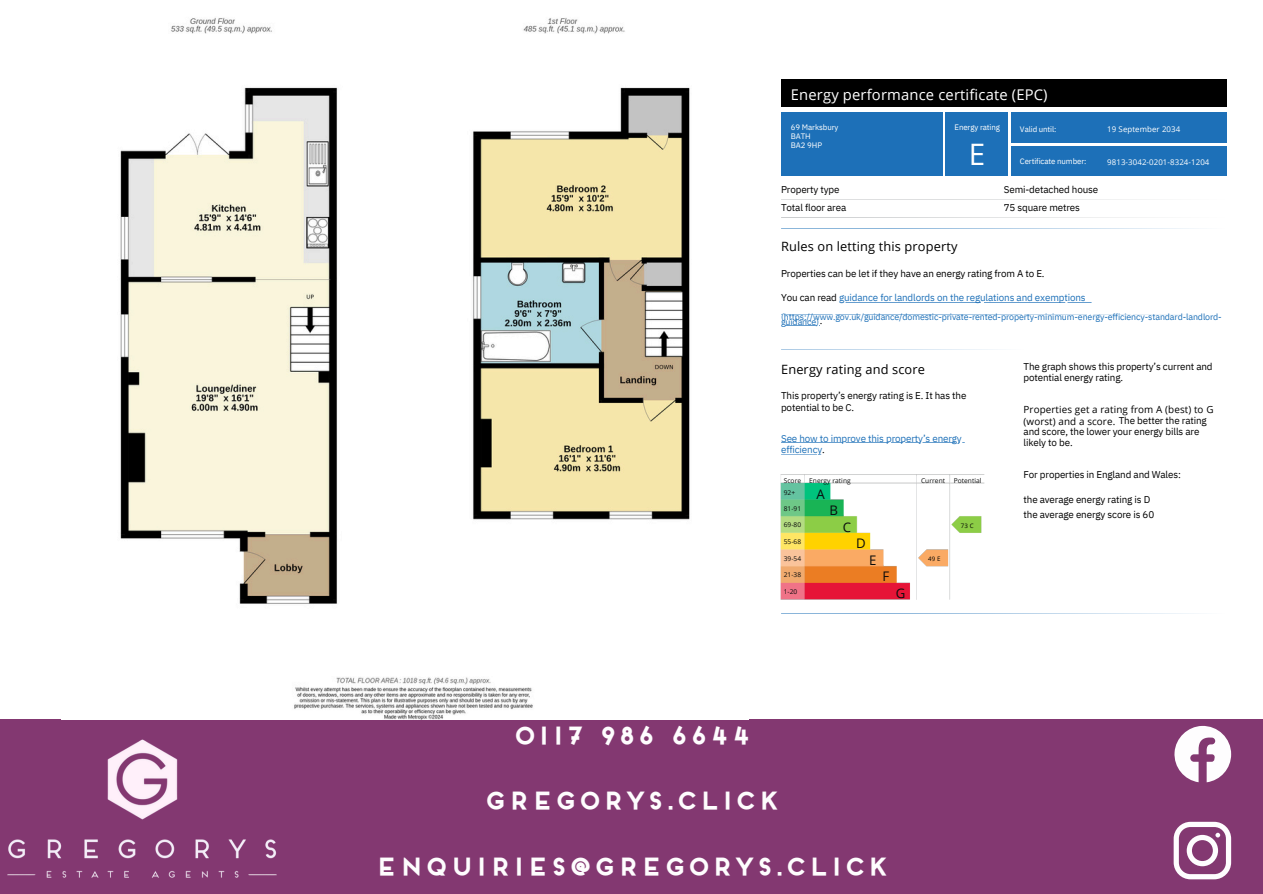
<style>
.page{position:relative;width:1263px;height:894px;background:#fff}
.page>*{position:absolute;margin:0;border:0;box-sizing:border-box;transform-origin:0 0}
.t1{font:29.55px "Open Sans";color:#fff}
.t2{font:700 24px "Frontage";color:#fefdfe}
.t3{font:14.7px "Open Sans";letter-spacing:.01em;color:#fff}
.t4{font:13.2px "Open Sans";color:#0b0c0c}
.t5{font:12.75px "Open Sans";letter-spacing:.01em;color:#000}
.t6{font:9.9px/17.5px "IBM Plex Sans";letter-spacing:-.015em;color:#000}
.t7{font:9.9px/11.6px "IBM Plex Sans";letter-spacing:-.015em;color:#1d70b8}
.t8{font:9.9px "Open Sans";letter-spacing:.01em;color:#000}
.t9{font:8.85px "IBM Plex Sans";letter-spacing:-.015em;color:#1d70b8}
.t10{font:7.95px/8.9px "IBM Plex Sans";letter-spacing:-.015em;color:#fff}
.t11{font:7.95px "Open Sans";letter-spacing:.01em;color:#fff}
.t12{font:6.6px/11.6px "Open Sans";letter-spacing:.01em;color:#0b0c0c}
.t13{font:6.15px "Open Sans";color:#000}
.s1{color:#000}
.s2{font-family:"Open Sans"}
</style>
<div class="page">
<div style="left:0;top:719px;width:1263px;height:174px;background:#833871"></div>
<img style="left:7px;top:739px;width:270px;height:139px">
<svg style="left:1174px;top:725px;width:57px;height:57px"></svg>
<svg style="left:1174px;top:821px;width:57px;height:57px"></svg>
<img style="left:120px;top:17px;width:570px;height:702px">
<svg style="left:781px;top:325px;width:39px;height:1px"></svg>
<svg style="left:781px;top:442px;width:184px;height:1px"></svg>
<img style="left:780px;top:474px;width:205px;height:126px">
<svg style="left:781px;top:199px;width:361px;height:1px"></svg>
<svg style="left:781px;top:217px;width:361px;height:1px"></svg>
<svg style="left:781px;top:228px;width:415px;height:1px"></svg>
<svg style="left:781px;top:349px;width:214px;height:1px"></svg>
<svg style="left:781px;top:314px;width:398px;height:1px"></svg>
<svg style="left:841px;top:302px;width:250px;height:1px"></svg>
<div style="left:781px;top:80px;width:446px;height:27px;background:#000"></div>
<div style="left:781px;top:112px;width:446px;height:63px;background:#1d70b8"></div>
<hr style="left:943px;top:112px;width:2px;height:63px;background:#fff">
<hr style="left:1009px;top:112px;width:1px;height:63px;background:#fff">
<hr style="left:1010px;top:144px;width:217px;height:1px;background:#fff">
<h6 class="t3" style="left:791px;top:84px;width:258px">Energy performance certificate (EPC)</h6>
<h6 class="t10" style="left:791px;top:123px;width:49px">69 Marksbury<br>BATH<br>BA2 9HP</h6>
<h4 class="t10" style="left:954px;top:122px;width:47px">Energy rating</h4>
<h4 class="t10" style="left:1020px;top:124px;width:38px">Valid until:</h4>
<h3 class="t10" style="left:1020px;top:157px;width:68px">Certificate number:</h3>
<h4 class="t1" style="left:969px;top:133px;width:18px">E</h4>
<h5 class="t6" style="left:781px;top:181px;width:67px">Property type<br>Total floor area</h5>
<h4 class="t6" style="left:1004px;top:181px;width:96px">Semi-detached house<br>75 square metres</h4>
<h5 class="t11" style="left:1107px;top:124px;width:74px">19 September 2034</h5>
<p class="t11" style="left:1107px;top:156px;width:104px">9813-3042-0201-8324-1204</p>
<p class="t5" style="left:781px;top:237px;width:178px">Rules on letting this property</p>
<h4 class="t6" style="left:781px;top:264px;width:265px">Properties can be let if they have an energy rating from A to E.</h4>
<h4 class="t7" style="left:781px;top:292px;width:306px"><span class="s1">You can read</span> guidance for landlords on the regulations and exemptions</h4>
<h4 class="t9" style="left:781px;top:310px;width:442px">(https://www.gov.uk/guidance/domestic-private-rented-property-minimum-energy-efficiency-standard-landlord-</h4>
<h4 class="t6" style="left:820px;top:312px;width:4px">.</h4>
<p class="t9" style="left:781px;top:316px;width:40px">guidance)</p>
<p class="t5" style="left:781px;top:360px;width:145px">Energy rating and score</p>
<h4 class="t6" style="left:781px;top:389px;width:187px;line-height:11.6px">This property’s energy rating is E. It has the potential to be C.</h4>
<h3 class="t7" style="left:781px;top:432px;width:182px">See how to improve this property’s energy efficiency<span class="s1">.</span></h3>
<p class="t12" style="left:784px;top:475px;width:19px">Score<br>92+</p>
<p class="t12" style="left:784px;top:502px;width:19px">81-91</p>
<h4 class="t12" style="left:784px;top:519px;width:19px">69-80</h4>
<p class="t12" style="left:784px;top:535px;width:19px">55-68</p>
<p class="t12" style="left:784px;top:552px;width:19px">39-54</p>
<p class="t12" style="left:784px;top:568px;width:19px">21-38</p>
<p class="t12" style="left:784px;top:585px;width:15px">1-20</p>
<p class="t12" style="left:809px;top:475px;width:43px">Energy rating</p>
<p class="t4" style="left:816px;top:485px;width:10px">A</p>
<p class="t4" style="left:830px;top:501px;width:10px">B</p>
<p class="t4" style="left:843px;top:518px;width:10px">C</p>
<h3 class="t4" style="left:856px;top:534px;width:11px">D</h3>
<h3 class="t4" style="left:869px;top:551px;width:9px">E</h3>
<h3 class="t4" style="left:882px;top:567px;width:8px">F</h3>
<h3 class="t4" style="left:896px;top:584px;width:11px">G</h3>
<h4 class="t12" style="left:921px;top:474px;width:26px">Current</h4>
<p class="t12" style="left:954px;top:474px;width:29px">Potential</p>
<p class="t13" style="left:928px;top:554px;width:14px">49 E</p>
<h1 class="t13" style="left:961px;top:521px;width:14px">73 C</h1>
<p class="t6" style="left:1023px;top:360px;width:191px;line-height:10.8px">The graph shows this property’s current and potential energy rating.</p>
<h1 class="t8" style="left:1023px;top:402px;width:191px">Properties get a rating from A (best) to G</h1>
<h4 class="t6" style="left:1023px;top:411px;width:185px"><span class="s2">(worst) and a score.</span> The better the rating</h4>
<p class="t6" style="left:1023px;top:426px;width:177px;line-height:10.8px">and score, the lower your energy bills are likely to be.</p>
<h4 class="t6" style="left:1023px;top:465px;width:159px">For properties in England and Wales:</h4>
<h4 class="t6" style="left:1023px;top:491px;width:132px;line-height:14.9px">the average energy rating is D the average energy score is 60</h4>
<h6 class="t2" style="left:512px;top:725px;width:240px">0117 986 6644</h6>
<h6 class="t2" style="left:483px;top:791px;width:299px">GREGORYS.CLICK</h6>
<h6 class="t2" style="left:374px;top:856px;width:517px">ENQUIRIES@GREGORYS.CLICK</h6>
</div>
